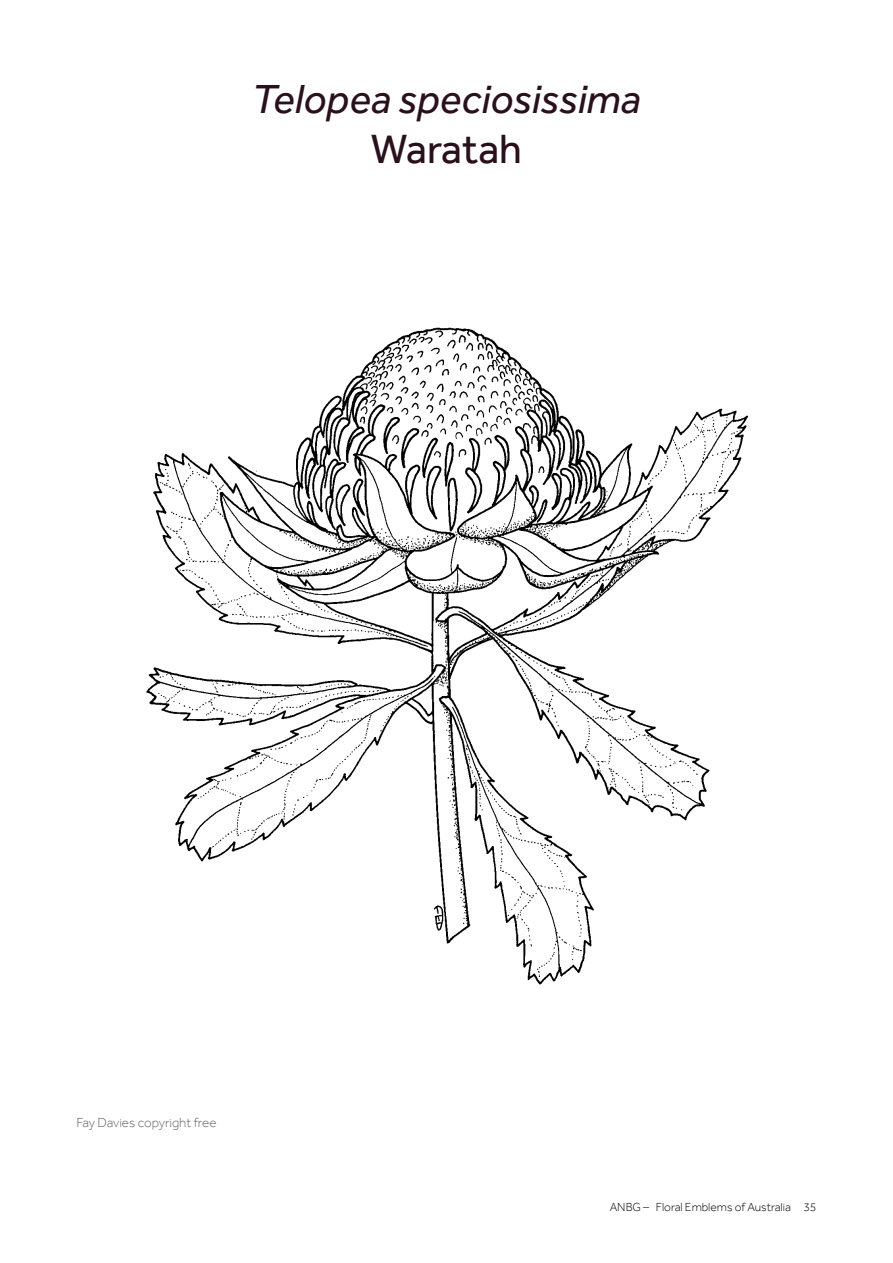
<style>
.page{position:relative;width:893px;height:1263px;background:#fff}
.page>*{position:absolute;margin:0;border:0;box-sizing:border-box;transform-origin:0 0}
.Heading_2{font:italic 42px/50.4px "Effra";color:#2a101d;text-align:center}
.t1{font:300 13.5px "Effra";color:#636466}
.t2{font:300 12px "Effra";color:#000}
.s1{font-style:normal}
</style>
<div class="page">
<img style="left:146px;top:327px;width:602px;height:658px">
<p class="Heading_2" style="left:252px;top:73px;width:390px">Telopea speciosissima<br><span class="s1">Waratah</span></p>
<p class="t1" style="left:77px;top:1115px;width:141px">Fay Davies copyright free</p>
<p class="t2" style="left:610px;top:1200px;width:208px">ANBG – Floral Emblems of Australia 35</p>
</div>
